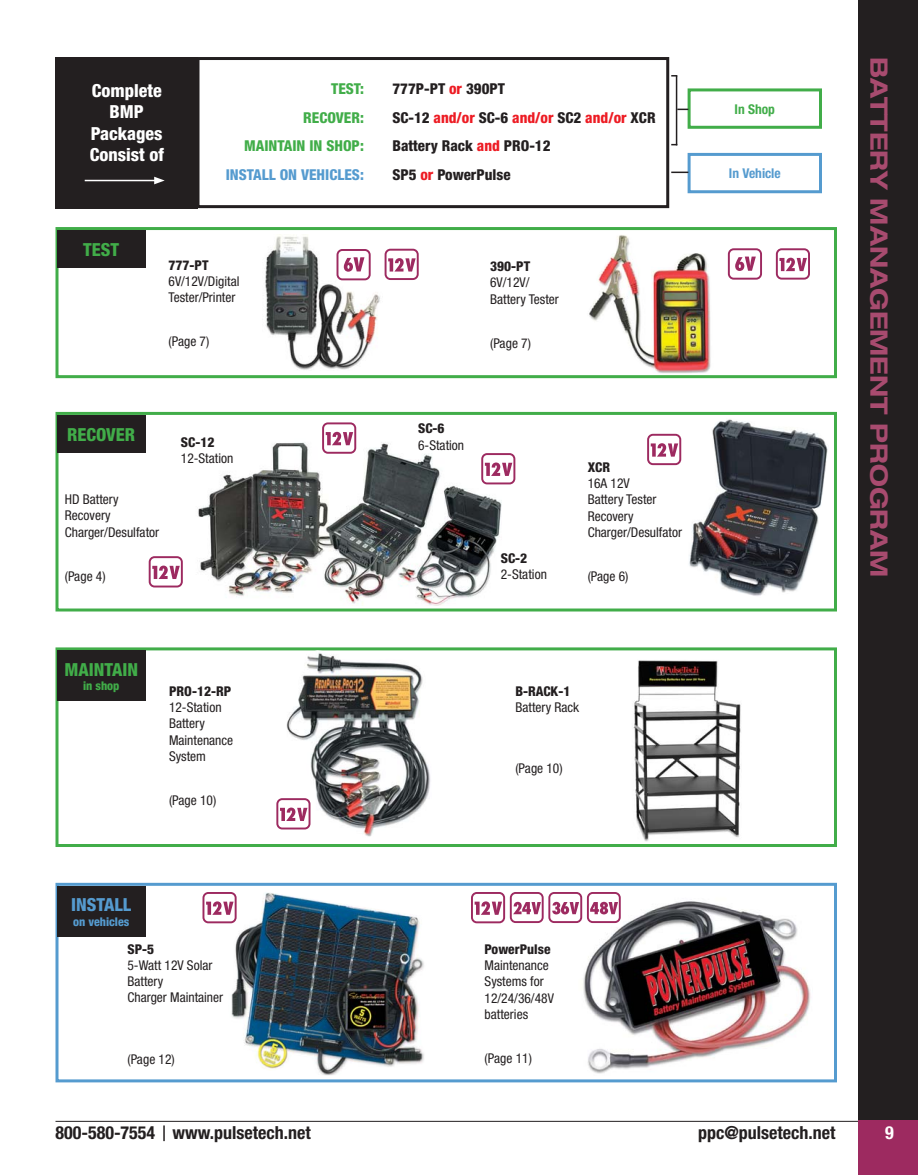
<style>
.page{position:relative;width:918px;height:1175px;background:#fff}
.page>*{position:absolute;margin:0;border:0;box-sizing:border-box;transform-origin:0 0}
.t1{font:700 expanded 24px "Helvetica Neue";color:#a84b6f}
.t2{font:700 condensed 18px "Helvetica Neue";color:#231f20}
.t3{font:800 condensed 18px/21.6px "Helvetica Neue";color:#fff;text-align:center}
.t4{font:800 condensed 18px "Helvetica Neue";color:#41ad49}
.t5{font:800 condensed 18px "Helvetica Neue";color:#559bcf}
.t6{font:700 condensed 18px "Helvetica Neue";color:#fff}
.t7{font:800 condensed 15px "Helvetica Neue";color:#231f20}
.t8{font:800 condensed 15px "Helvetica Neue";color:#ed1c24}
.t9{font:800 condensed 15px "Helvetica Neue";color:#41ad49}
.t10{font:800 condensed 15px "Helvetica Neue";color:#559bcf}
.t11{font:condensed 13.5px/16.2px "Helvetica Neue";color:#231f20}
.t12{font:800 condensed 13.5px "Helvetica Neue";color:#231f20}
.t13{font:700 condensed 13.5px "Helvetica Neue";color:#559bcf}
.t14{font:700 condensed 13.5px "Helvetica Neue";color:#41ad49}
.t15{font:800 condensed 12px "Helvetica Neue";color:#559bcf}
.t16{font:800 condensed 12px "Helvetica Neue";color:#41ad49}
.s1{color:#ed1c24}
.s2{color:#231f20}
</style>
<div class="page">
<hr style="left:56px;top:1120px;width:804px;height:1px;background:#231f20">
<svg style="left:163px;top:1125px;width:2px;height:16px"></svg>
<div style="left:859px;top:0;width:59px;height:1120px;background:#231f20"></div>
<div style="left:859px;top:1120px;width:59px;height:54px;background:#9d2a60"></div>
<div style="left:56px;top:57px;width:142px;height:151px;background:#231f20"></div>
<div style="left:56px;top:227px;width:781px;height:151px;border:3px solid #41ad49"></div>
<div style="left:57px;top:230px;width:89px;height:37px;background:#231f20"></div>
<img style="left:264px;top:236px;width:116px;height:134px">
<img style="left:589px;top:235px;width:122px;height:138px">
<div style="left:56px;top:412px;width:781px;height:199px;border:3px solid #41ad49"></div>
<div style="left:57px;top:415px;width:89px;height:37px;background:#231f20"></div>
<img style="left:689px;top:419px;width:139px;height:177px">
<div style="left:56px;top:647px;width:781px;height:200px;border:3px solid #41ad49"></div>
<div style="left:57px;top:650px;width:89px;height:51px;background:#231f20"></div>
<img style="left:283px;top:650px;width:153px;height:187px">
<div style="left:56px;top:882px;width:781px;height:200px;border:3px solid #559bcf"></div>
<div style="left:57px;top:885px;width:89px;height:51px;background:#231f20"></div>
<img style="left:227px;top:893px;width:197px;height:182px">
<img style="left:579px;top:892px;width:232px;height:182px">
<div style="left:196px;top:57px;width:473px;height:151px;border:3px solid #231f20"></div>
<div style="left:688px;top:88px;width:134px;height:41px;border:3px solid #41ad49"></div>
<div style="left:688px;top:153px;width:134px;height:40px;border:3px solid #559bcf"></div>
<hr style="left:676px;top:76px;width:1px;height:69px;background:#231f20">
<svg style="left:671px;top:172px;width:17px;height:1px"></svg>
<hr style="left:85px;top:180px;width:72px;height:1px;background:#fff">
<svg style="left:154px;top:177px;width:11px;height:7px"></svg>
<div style="left:385px;top:249px;width:34px;height:31px;border:2px solid #9d2a60;border-radius:5px"></div>
<svg style="left:388px;top:258px;width:28px;height:13px"></svg>
<div style="left:776px;top:248px;width:34px;height:31px;border:2px solid #9d2a60;border-radius:5px"></div>
<svg style="left:779px;top:258px;width:28px;height:13px"></svg>
<div style="left:728px;top:248px;width:34px;height:32px;border:2px solid #9d2a60;border-radius:5px"></div>
<svg style="left:735px;top:256px;width:21px;height:15px"></svg>
<div style="left:149px;top:556px;width:34px;height:31px;border:2px solid #9d2a60;border-radius:5px"></div>
<svg style="left:152px;top:565px;width:28px;height:14px"></svg>
<div style="left:647px;top:434px;width:34px;height:31px;border:2px solid #9d2a60;border-radius:5px"></div>
<svg style="left:651px;top:443px;width:27px;height:13px"></svg>
<div style="left:277px;top:799px;width:33px;height:29px;background:#fff;border-radius:5px"></div>
<div style="left:276px;top:798px;width:35px;height:31px;border:2px solid #9d2a60;border-radius:5px"></div>
<svg style="left:280px;top:807px;width:27px;height:14px"></svg>
<div style="left:203px;top:893px;width:33px;height:29px;background:#fff;border-radius:5px"></div>
<div style="left:203px;top:892px;width:34px;height:31px;border:2px solid #9d2a60;border-radius:5px"></div>
<svg style="left:206px;top:901px;width:28px;height:13px"></svg>
<div style="left:471px;top:892px;width:34px;height:31px;border:2px solid #9d2a60;border-radius:5px"></div>
<svg style="left:475px;top:901px;width:27px;height:13px"></svg>
<div style="left:337px;top:249px;width:34px;height:31px;border:2px solid #9d2a60;border-radius:5px"></div>
<svg style="left:344px;top:257px;width:20px;height:15px"></svg>
<div style="left:510px;top:892px;width:34px;height:31px;border:2px solid #9d2a60;border-radius:5px"></div>
<svg style="left:513px;top:901px;width:28px;height:13px"></svg>
<div style="left:588px;top:893px;width:32px;height:29px;background:#fff;border-radius:5px"></div>
<div style="left:587px;top:892px;width:34px;height:31px;border:2px solid #9d2a60;border-radius:5px"></div>
<svg style="left:590px;top:901px;width:28px;height:13px"></svg>
<div style="left:548px;top:892px;width:34px;height:31px;border:2px solid #9d2a60;border-radius:5px"></div>
<svg style="left:552px;top:901px;width:27px;height:13px"></svg>
<img style="left:633px;top:660px;width:108px;height:181px">
<img style="left:198px;top:436px;width:315px;height:170px">
<div style="left:323px;top:423px;width:32px;height:30px;background:#fff;border-radius:5px"></div>
<div style="left:322px;top:422px;width:34px;height:32px;border:2px solid #9d2a60;border-radius:5px"></div>
<svg style="left:326px;top:432px;width:27px;height:13px"></svg>
<div style="left:482px;top:454px;width:32px;height:29px;background:#fff;border-radius:5px"></div>
<div style="left:481px;top:453px;width:34px;height:31px;border:2px solid #9d2a60;border-radius:5px"></div>
<svg style="left:485px;top:462px;width:27px;height:14px"></svg>
<h2 class="t3" style="left:90px;top:81px;width:76px">Complete<br>BMP<br>Packages<br>Consist of</h2>
<h2 class="t4" style="left:83px;top:243px;width:37px">TEST</h2>
<p class="t9" style="left:331px;top:83px;width:34px">TEST:</p>
<p class="t7" style="left:392px;top:83px;width:114px">777P-PT <span class="s1">or</span> 390PT</p>
<p class="t9" style="left:303px;top:112px;width:62px">RECOVER:</p>
<p class="t8" style="left:392px;top:112px;width:265px"><span class="s2">SC-12</span> and/or <span class="s2">SC-6</span> and/or <span class="s2">SC2</span> and/or <span class="s2">XCR</span></p>
<p class="t9" style="left:244px;top:140px;width:121px">MAINTAIN IN SHOP:</p>
<p class="t7" style="left:392px;top:140px;width:160px">Battery Rack <span class="s1">and</span> PRO-12</p>
<p class="t10" style="left:226px;top:169px;width:140px">INSTALL ON VEHICLES:</p>
<p class="t7" style="left:392px;top:169px;width:120px">SP5 <span class="s1">or</span> PowerPulse</p>
<p class="t12" style="left:169px;top:260px;width:42px">777-PT</p>
<p class="t11" style="left:169px;top:274px;width:72px">6V/12V/Digital<br>Tester/Printer</p>
<p class="t11" style="left:169px;top:335px;width:42px">(Page 7)</p>
<p class="t12" style="left:490px;top:261px;width:42px">390-PT</p>
<p class="t11" style="left:490px;top:276px;width:70px">6V/12V/<br>Battery Tester</p>
<p class="t11" style="left:490px;top:336px;width:42px">(Page 7)</p>
<h2 class="t4" style="left:67px;top:428px;width:70px">RECOVER</h2>
<p class="t11" style="left:65px;top:492px;width:96px">HD Battery<br>Recovery<br>Charger/Desulfator</p>
<p class="t11" style="left:65px;top:569px;width:42px">(Page 4)</p>
<p class="t12" style="left:418px;top:424px;width:28px">SC-6</p>
<p class="t12" style="left:181px;top:437px;width:35px">SC-12</p>
<p class="t11" style="left:418px;top:438px;width:48px">6-Station</p>
<p class="t11" style="left:181px;top:451px;width:54px">12-Station</p>
<p class="t12" style="left:501px;top:553px;width:28px">SC-2</p>
<p class="t11" style="left:501px;top:567px;width:48px">2-Station</p>
<p class="t12" style="left:588px;top:462px;width:24px">XCR</p>
<p class="t11" style="left:588px;top:476px;width:96px">16A 12V<br>Battery Tester<br>Recovery<br>Charger/Desulfator</p>
<p class="t11" style="left:588px;top:569px;width:42px">(Page 6)</p>
<h2 class="t4" style="left:64px;top:663px;width:75px">MAINTAIN</h2>
<p class="t16" style="left:83px;top:681px;width:38px">in shop</p>
<p class="t12" style="left:515px;top:686px;width:57px">B-RACK-1</p>
<p class="t11" style="left:515px;top:700px;width:65px">Battery Rack</p>
<p class="t12" style="left:169px;top:686px;width:64px">PRO-12-RP</p>
<p class="t11" style="left:169px;top:700px;width:66px">12-Station<br>Battery<br>Maintenance<br>System</p>
<p class="t11" style="left:169px;top:793px;width:49px">(Page 10)</p>
<p class="t11" style="left:515px;top:760px;width:49px">(Page 10)</p>
<p class="t14" style="left:735px;top:104px;width:42px">In Shop</p>
<p class="t13" style="left:729px;top:169px;width:53px">In Vehicle</p>
<h1 class="t1" style="left:888px;top:57px;width:521px;rotate:90deg">BATTERY MANAGEMENT PROGRAM</h1>
<h2 class="t5" style="left:71px;top:898px;width:61px">INSTALL</h2>
<p class="t15" style="left:73px;top:917px;width:58px">on vehicles</p>
<p class="t12" style="left:127px;top:944px;width:28px">SP-5</p>
<p class="t11" style="left:127px;top:958px;width:97px">5-Watt 12V Solar<br>Battery<br>Charger Maintainer</p>
<p class="t11" style="left:127px;top:1051px;width:49px">(Page 12)</p>
<p class="t12" style="left:485px;top:944px;width:67px">PowerPulse</p>
<p class="t11" style="left:485px;top:958px;width:71px">Maintenance<br>Systems for<br>12/24/36/48V batteries</p>
<p class="t11" style="left:485px;top:1051px;width:49px">(Page 11)</p>
<h2 class="t2" style="left:56px;top:1126px;width:257px">800-580-7554 www.pulsetech.net</h2>
<h2 class="t2" style="left:698px;top:1126px;width:139px">ppc@pulsetech.net</h2>
<h2 class="t6" style="left:885px;top:1126px;width:10px">9</h2>
</div>
